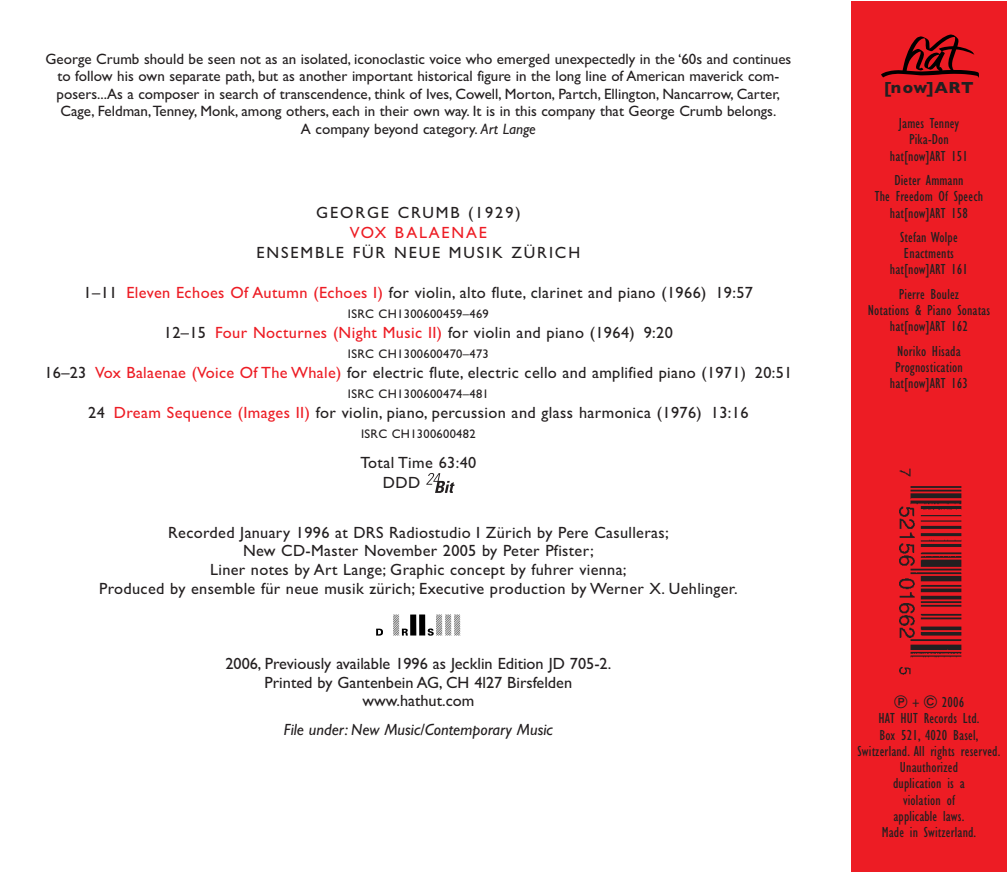
<style>
.page{position:relative;width:1007px;height:872px;background:#fff}
.page>*{position:absolute;margin:0;border:0;box-sizing:border-box;transform-origin:0 0}
.t1{font:16.25px/18.8px "Gill Sans";letter-spacing:.02em;color:#231f20;text-align:center}
.t2{font:16.25px/18.8px "Gill Sans";color:#231f20;text-align:center}
.t3{font:16.25px "Gill Sans";letter-spacing:.115em;color:#231f20}
.t4{font:italic 16.25px "Gill Sans";color:#231f20}
.t5{font:16.25px "Gill Sans";letter-spacing:.115em;color:#ed1c24}
.t6{font:700 16.25px "Gill Sans";letter-spacing:.04em;color:#231f20}
.t7{font:15px/17.5px "Gill Sans";color:#231f20;text-align:center}
.t8{font:condensed 15px/16.2px "Gill Sans";letter-spacing:.01em;color:#231f20;text-align:center}
.t9{font:12.5px "Gill Sans";letter-spacing:.025em;color:#231f20}
.s1{font-style:italic}
.s2{color:#ed1c24}
.s3{font-family:"Univers"}
.s4{font-family:"Bundesbahn Pi Three";font-stretch:normal}
</style>
<div class="page">
<svg style="left:426px;top:473px;width:28px;height:20px"></svg>
<svg style="left:376px;top:628px;width:7px;height:7px"></svg>
<svg style="left:393px;top:614px;width:67px;height:22px"></svg>
<div style="left:850px;top:2px;width:156px;height:870px;background:#ed1c24"></div>
<svg style="left:881px;top:34px;width:98px;height:44px"></svg>
<img style="left:899px;top:468px;width:62px;height:207px">
<p class="t7" style="left:46px;top:51px;width:747px">George Crumb should be seen not as an isolated, iconoclastic voice who emerged unexpectedly in the ‘60s and continues to follow his own separate path, but as another important historical figure in the long line of American maverick com&shy;posers...As a composer in search of transcendence, think of Ives, Cowell, Morton, Partch, Ellington, Nancarrow, Carter, Cage, Feldman,Tenney, Monk, among others, each in their own way. It is in this company that George Crumb belongs.<br>A company beyond category. <span class="s1">Art Lange</span></p>
<p class="t3" style="left:316px;top:207px;width:206px">GEORGE CRUMB (1929)</p>
<p class="t5" style="left:350px;top:227px;width:139px">VOX BALAENAE</p>
<p class="t3" style="left:256px;top:247px;width:325px">ENSEMBLE FÜR NEUE MUSIK ZÜRICH</p>
<p class="t1" style="left:84px;top:285px;width:670px">1–11 <span class="s2">Eleven Echoes Of Autumn (Echoes I)</span> for violin, alto flute, clarinet and piano (1966) 19:57</p>
<p class="t9" style="left:348px;top:309px;width:142px">ISRC CH1300600459–469</p>
<p class="t1" style="left:164px;top:325px;width:510px">12–15 <span class="s2">Four Nocturnes (Night Music II)</span> for violin and piano (1964) 9:20</p>
<p class="t9" style="left:348px;top:349px;width:142px">ISRC CH1300600470–473</p>
<p class="t1" style="left:44px;top:365px;width:749px">16–23 <span class="s2">Vox Balaenae (Voice Of The Whale)</span> for electric flute, electric cello and amplified piano (1971) 20:51</p>
<p class="t9" style="left:348px;top:389px;width:142px">ISRC CH1300600474–481</p>
<p class="t1" style="left:88px;top:405px;width:661px">24 <span class="s2">Dream Sequence (Images II)</span> for violin, piano, percussion and glass harmonica (1976) 13:16</p>
<p class="t9" style="left:361px;top:429px;width:116px">ISRC CH1300600482</p>
<p class="t1" style="left:383px;top:454px;width:95px;line-height:20px;text-align:left;text-indent:-23px">Total Time 63:40<br>DDD</p>
<p class="t1" style="left:99px;top:524px;width:640px">Recorded January 1996 at DRS Radiostudio I Zürich by Pere Casulleras;<br>New CD-Master November 2005 by Peter Pfister;<br>Liner notes by Art Lange; Graphic concept by fuhrer vienna;<br>Produced by ensemble für neue musik zürich; Executive production by Werner X. Uehlinger.</p>
<p class="t2" style="left:225px;top:656px;width:387px">2006, Previously available 1996 as Jecklin Edition JD 705-2.<br>Printed by Gantenbein AG, CH 4l27 Birsfelden www.hathut.com</p>
<p class="t4" style="left:284px;top:723px;width:270px">File under: New Music/Contemporary Music</p>
<p class="t6" style="left:884px;top:82px;width:91px">[now]ART</p>
<p class="t8" style="left:889px;top:117px;width:79px">James Tenney<br>Pika-Don hat[now]ART 151</p>
<p class="t8" style="left:874px;top:174px;width:110px">Dieter Ammann<br>The Freedom Of Speech hat[now]ART 158</p>
<p class="t8" style="left:889px;top:230px;width:79px">Stefan Wolpe<br>Enactments hat[now]ART 161</p>
<p class="t8" style="left:867px;top:287px;width:124px">Pierre Boulez<br>Notations &amp; Piano Sonatas hat[now]ART 162</p>
<p class="t8" style="left:889px;top:344px;width:79px">Noriko Hisada<br>Prognostication hat[now]ART 163</p>
<p class="t8" style="left:911px;top:695px;width:54px"><span class="s3">+</span> <span class="s4">-</span> 2006</p>
<p class="t8" style="left:878px;top:712px;width:102px">HAT HUT Records Ltd.</p>
<p class="t8" style="left:879px;top:728px;width:100px">Box 521, 4020 Basel,</p>
<p class="t8" style="left:857px;top:744px;width:144px">Switzerland. All rights reserved.</p>
<p class="t8" style="left:899px;top:760px;width:60px">Unauthorized</p>
<p class="t8" style="left:893px;top:777px;width:73px">duplication is a</p>
<p class="t8" style="left:903px;top:793px;width:53px">violation of</p>
<p class="t8" style="left:893px;top:809px;width:73px">applicable laws.</p>
<p class="t8" style="left:881px;top:825px;width:96px">Made in Switzerland.</p>
</div>
